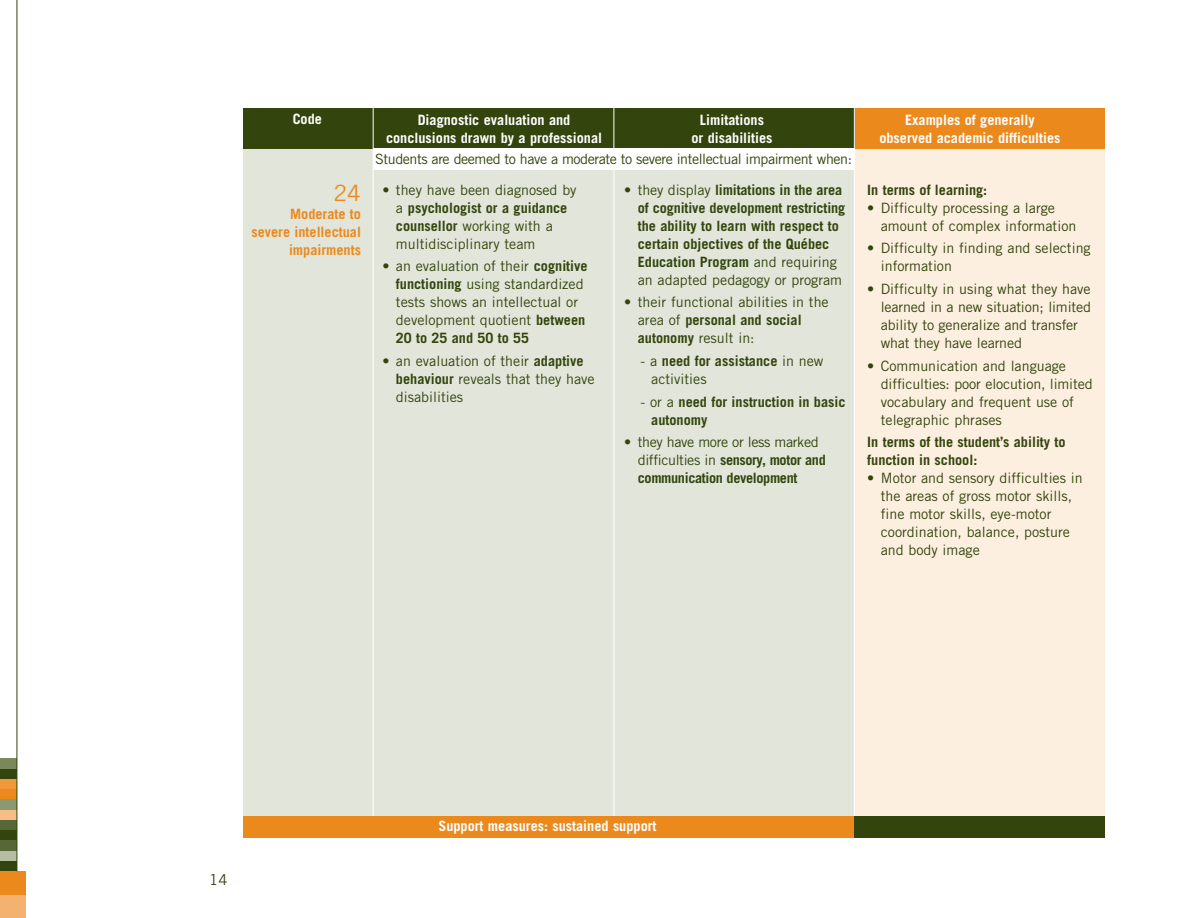
<style>
.page{position:relative;width:1188px;height:918px;background:#fff}
.page>*{position:absolute;margin:0;border:0;box-sizing:border-box;transform-origin:0 0}
.t1{font:22.5px "Trade Gothic";color:#ec891c}
.t2{font:15px "Trade Gothic";color:#33450d}
.t3{font:14.25px/18px "Trade Gothic";color:#33450d}
.t4{font:700 14.25px/18px "Trade Gothic";color:#33450d}
.t5{font:700 14.25px/18px "Trade Gothic";color:#fff;text-align:center}
.t6{font:700 14.25px/18px "Trade Gothic";letter-spacing:-.025em;color:#33450d}
.t7{font:14.25px "Trade Gothic";letter-spacing:-.03em;color:#33450d}
.t8{font:700 14.25px/18px "Trade Gothic";color:#ec891c;text-align:right}
.s1{font-weight:700}
.s2{font-weight:400}
</style>
<div class="page">
<div style="left:0;top:759px;width:17px;height:10px;background:#7a885c"></div>
<div style="left:0;top:769px;width:17px;height:10px;background:#33450d"></div>
<div style="left:0;top:779px;width:17px;height:11px;background:#ee973b"></div>
<div style="left:0;top:790px;width:17px;height:10px;background:#ec891c"></div>
<div style="left:0;top:800px;width:17px;height:10px;background:#8c9871"></div>
<div style="left:0;top:810px;width:17px;height:10px;background:#f6be85"></div>
<div style="left:0;top:820px;width:17px;height:11px;background:#576736"></div>
<div style="left:0;top:831px;width:17px;height:10px;background:#33450d"></div>
<div style="left:0;top:841px;width:17px;height:10px;background:#576736"></div>
<div style="left:0;top:851px;width:17px;height:10px;background:#b5bea2"></div>
<div style="left:0;top:861px;width:17px;height:11px;background:#33450d"></div>
<div style="left:0;top:871px;width:26px;height:24px;background:#ec891c"></div>
<div style="left:0;top:895px;width:26px;height:23px;background:#f4b271"></div>
<hr style="left:17px;top:0;width:1px;height:871px;background:#33450d">
<div style="left:243px;top:108px;width:855px;height:729px;background:#e2e6da"></div>
<div style="left:855px;top:108px;width:250px;height:729px;background:#fdefe0"></div>
<div style="left:243px;top:108px;width:855px;height:41px;background:#33450d"></div>
<div style="left:855px;top:108px;width:250px;height:41px;background:#ec891c"></div>
<hr style="left:373px;top:108px;width:1px;height:729px;background:#fff">
<hr style="left:614px;top:108px;width:1px;height:729px;background:#fff">
<hr style="left:854px;top:108px;width:1px;height:729px;background:#fff">
<div style="left:243px;top:816px;width:862px;height:21px;background:#ec891c"></div>
<div style="left:854px;top:816px;width:251px;height:21px;background:#33450d"></div>
<div style="left:373px;top:149px;width:481px;height:21px;background:#fff"></div>
<p class="t5" style="left:293px;top:112px;width:31px">Code</p>
<p class="t5" style="left:386px;top:112px;width:218px">Diagnostic evaluation and conclusions drawn by a professional</p>
<p class="t5" style="left:691px;top:112px;width:83px">Limitations<br>or disabilities</p>
<p class="t5" style="left:879px;top:112px;width:183px">Examples of generally observed academic difficulties</p>
<h1 class="t1" style="left:334px;top:185px;width:29px">24</h1>
<p class="t8" style="left:251px;top:206px;width:111px">Moderate to severe intellectual impairments</p>
<p class="t7" style="left:375px;top:154px;width:478px">Students are deemed to have a moderate to severe intellectual impairment when:</p>
<p class="t3" style="left:396px;top:182px;width:182px;text-indent:-14px">• they have been diagnosed by a <span class="s1">psychologist or a guidance counsellor</span> working with a multidisciplinary team</p>
<p class="t3" style="left:396px;top:259px;width:193px;text-indent:-14px">• an evaluation of their <span class="s1">cognitive functioning</span> using standardized tests shows an intellectual or development quotient <span class="s1">between<br>20 to 25 and 50 to 55</span></p>
<p class="t3" style="left:396px;top:353px;width:200px;text-indent:-14px">• an evaluation of their <span class="s1">adaptive behaviour</span> reveals that they have disabilities</p>
<p class="t4" style="left:638px;top:182px;width:209px;text-indent:-14px"><span class="s2">• they display</span> limitations in the area of cognitive development restricting the ability to learn with respect to certain objectives of the Québec Education Program <span class="s2">and requiring an adapted pedagogy or program</span></p>
<p class="t3" style="left:638px;top:295px;width:192px;text-indent:-14px">• their functional abilities in the area of <span class="s1">personal and social autonomy</span> result in:</p>
<p class="t3" style="left:651px;top:353px;width:174px;text-indent:-11px">- a <span class="s1">need for assistance</span> in new activities</p>
<p class="t4" style="left:651px;top:394px;width:196px;text-indent:-11px"><span class="s2">- or a</span> need for instruction in basic autonomy</p>
<p class="t6" style="left:638px;top:434px;width:190px;text-indent:-14px"><span class="s2">• they have more or less marked difficulties in</span> sensory, motor and communication development</p>
<p class="t4" style="left:867px;top:182px;width:121px">In terms of learning:</p>
<p class="t3" style="left:881px;top:200px;width:197px;text-indent:-14px">• Difficulty processing a large amount of complex information</p>
<p class="t3" style="left:881px;top:241px;width:211px;text-indent:-14px">• Difficulty in finding and selecting information</p>
<p class="t3" style="left:881px;top:281px;width:212px;text-indent:-14px">• Difficulty in using what they have learned in a new situation; limited ability to generalize and transfer what they have learned</p>
<p class="t3" style="left:881px;top:358px;width:213px;text-indent:-14px">• Communication and language difficulties: poor elocution, limited vocabulary and frequent use of telegraphic phrases</p>
<p class="t4" style="left:867px;top:434px;width:200px">In terms of the student’s ability to function in school:</p>
<p class="t3" style="left:881px;top:470px;width:203px;text-indent:-14px">• Motor and sensory difficulties in the areas of gross motor skills, fine motor skills, eye-motor coordination, balance, posture and body image</p>
<p class="t2" style="left:209px;top:874px;width:20px">14</p>
<p class="t5" style="left:438px;top:818px;width:220px">Support measures: sustained support</p>
</div>
